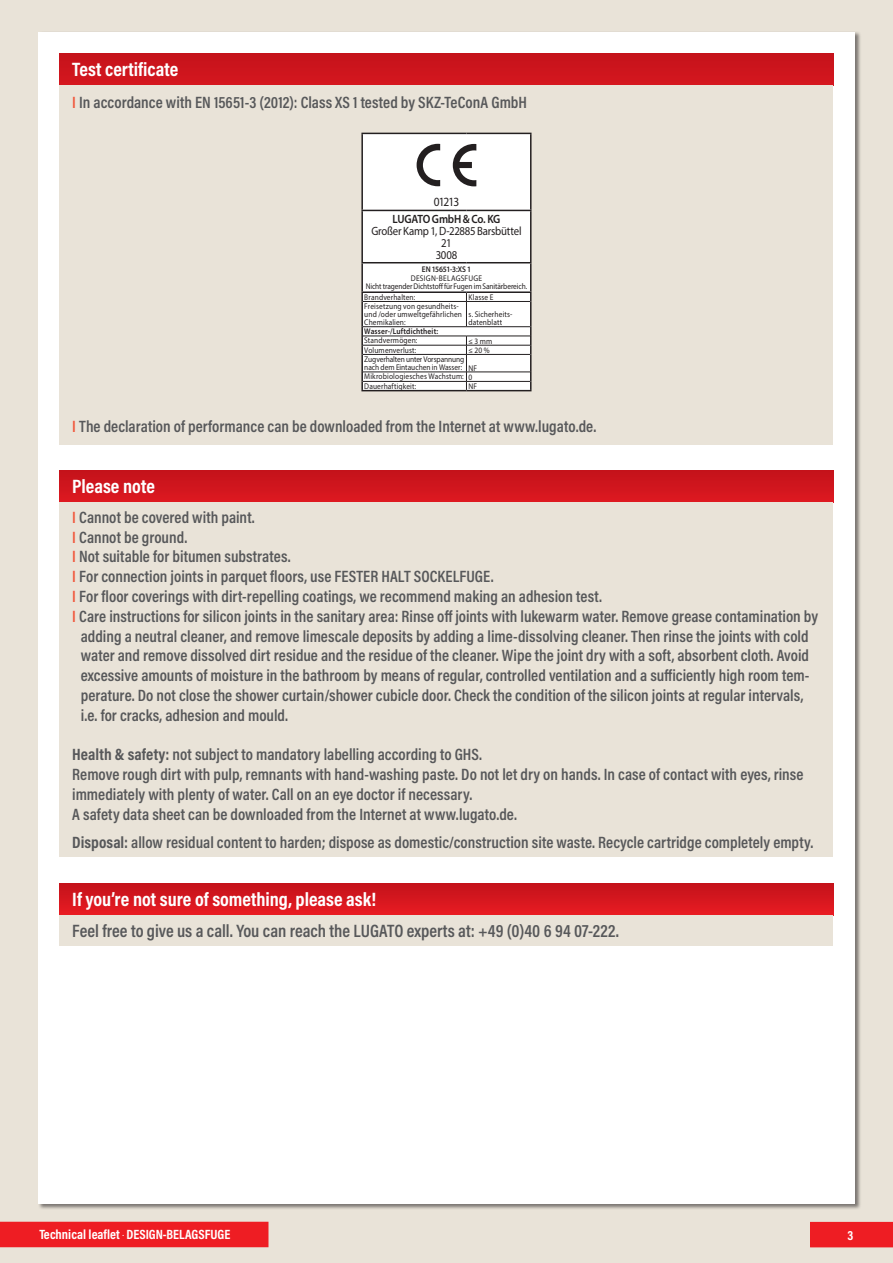
<style>
.page{position:relative;width:893px;height:1263px;background:#e9e3d8}
.page>*{position:absolute;margin:0;border:0;box-sizing:border-box;transform-origin:0 0}
.t1{font:700 19.5px "Acumin Pro Cond";color:#fff}
.t2{font:600 18px "Acumin Pro Cond";color:#57585a}
.t3{font:600 16.5px/19.8px "Acumin Pro Cond";color:#57585a}
.t4{font:700 13.5px "Acumin Pro Cond";color:#fff}
.t5{font:12.6px "Myriad Pro";letter-spacing:-.08em;color:#231f20;scale:.9 1}
.t6{font:12px/12px "Myriad Pro";letter-spacing:-.02em;color:#231f20;text-align:center;scale:.9 1}
.t7{font:600 12px "Myriad Pro";letter-spacing:-.025em;color:#231f20;scale:.9 1}
.t8{font:8.25px/8.2px "Myriad Pro";letter-spacing:.015em;color:#231f20;scale:.9 1}
.t9{font:8.25px/8.2px "Myriad Pro";letter-spacing:-.01em;color:#231f20;text-align:center;scale:.9 1}
.t10{font:600 8.25px "Myriad Pro";letter-spacing:.015em;color:#231f20;scale:.9 1}
.t11{font:600 8.25px "Myriad Pro";letter-spacing:-.02em;color:#231f20;scale:.9 1}
.s1{color:#f0593e}
.s2{font-weight:700}
</style>
<div class="page">
<div style="left:38px;top:32px;width:817px;height:1171px;background:#fff"></div>
<div style="left:810px;top:1222px;width:83px;height:25px;background:#ee1d23"></div>
<div style="left:0;top:1222px;width:268px;height:25px;background:#ee1d23"></div>
<div style="left:60px;top:470px;width:773px;height:32px;background:linear-gradient(to right,#d1161d,#d1161d)"></div>
<div style="left:60px;top:502px;width:773px;height:355px;background:#e9e3d8"></div>
<div style="left:60px;top:883px;width:773px;height:32px;background:linear-gradient(to bottom,#c3121b,#e81b22)"></div>
<div style="left:60px;top:915px;width:773px;height:30px;background:#e9e3d8"></div>
<div style="left:60px;top:53px;width:773px;height:32px;background:#cd151d"></div>
<div style="left:60px;top:85px;width:773px;height:360px;background:#e9e3d8"></div>
<svg style="left:361px;top:133px;width:170px;height:258px;background:#e7e7e7"></svg>
<p class="t1" style="left:72px;top:57px;width:108px">Test certificate</p>
<p class="t3" style="left:72px;top:92px;width:456px"><span class="s1">I</span> In accordance with EN 15651-3 (2012): Class XS 1 tested by SKZ-TeConA GmbH</p>
<p class="t5" style="left:434px;top:194px;width:30px">01213</p>
<p class="t7" style="left:393px;top:211px;width:121px">LUGATO GmbH &amp; Co. KG</p>
<p class="t6" style="left:371px;top:225px;width:168px">Großer Kamp 1, D-22885 Barsbüttel<br>21<br>3008</p>
<p class="t11" style="left:422px;top:264px;width:56px">EN 15651-3:XS 1</p>
<p class="t9" style="left:366px;top:274px;width:181px">DESIGN-BELAGSFUGE<br>Nicht tragender Dichtstoff für Fugen im Sanitärbereich.</p>
<p class="t8" style="left:364px;top:293px;width:58px">Brandverhalten:</p>
<p class="t8" style="left:469px;top:293px;width:29px">Klasse E</p>
<p class="t8" style="left:364px;top:302px;width:110px">Freisetzung von gesundheits&shy;und /oder umweltgefährlichen<br>Chemikalien:</p>
<p class="t8" style="left:469px;top:310px;width:50px">s. Sicherheits&shy;datenblatt</p>
<p class="t10" style="left:364px;top:326px;width:84px">Wasser-/Luftdichtheit:</p>
<p class="t8" style="left:364px;top:336px;width:61px">Standvermögen:</p>
<p class="t8" style="left:469px;top:337px;width:28px">≤ 3 mm</p>
<p class="t8" style="left:364px;top:346px;width:59px">Volumenverlust:</p>
<p class="t8" style="left:469px;top:346px;width:25px">≤ 20 %</p>
<p class="t9" style="left:364px;top:355px;width:127px;text-align:left">Zugverhalten unter Vorspannung nach dem Eintauchen in Wasser: NF</p>
<p class="t8" style="left:364px;top:372px;width:122px;line-height:9.4px">Mikrobiologiesches Wachstum: 0<br>Dauerhaftigkeit:</p>
<p class="t8" style="left:469px;top:382px;width:11px">NF</p>
<p class="t3" style="left:72px;top:416px;width:526px"><span class="s1">I</span> The declaration of performance can be downloaded from the Internet at www.lugato.de.</p>
<p class="t1" style="left:72px;top:474px;width:84px">Please note</p>
<p class="t3" style="left:72px;top:507px;width:184px"><span class="s1">I</span> Cannot be covered with paint.</p>
<p class="t3" style="left:72px;top:527px;width:117px"><span class="s1">I</span> Cannot be ground.</p>
<p class="t3" style="left:72px;top:546px;width:220px"><span class="s1">I</span> Not suitable for bitumen substrates.</p>
<p class="t3" style="left:72px;top:566px;width:423px"><span class="s1">I</span> For connection joints in parquet floors, use FESTER HALT SOCKELFUGE.</p>
<p class="t3" style="left:72px;top:586px;width:531px"><span class="s1">I</span> For floor coverings with dirt-repelling coatings, we recommend making an adhesion test.</p>
<p class="t3" style="left:72px;top:606px;width:747px"><span class="s1">I</span> Care instructions for silicon joints in the sanitary area: Rinse off joints with lukewarm water. Remove grease contamination by</p>
<p class="t3" style="left:81px;top:626px;width:729px">adding a neutral cleaner, and remove limescale deposits by adding a lime-dissolving cleaner. Then rinse the joints with cold</p>
<p class="t3" style="left:81px;top:645px;width:730px">water and remove dissolved dirt residue and the residue of the cleaner. Wipe the joint dry with a soft, absorbent cloth. Avoid</p>
<p class="t3" style="left:81px;top:665px;width:730px">excessive amounts of moisture in the bathroom by means of regular, controlled ventilation and a sufficiently high room tem-</p>
<p class="t3" style="left:81px;top:685px;width:724px">perature. Do not close the shower curtain/shower cubicle door. Check the condition of the silicon joints at regular intervals,</p>
<p class="t3" style="left:81px;top:705px;width:209px">i.e. for cracks, adhesion and mould.</p>
<p class="t3" style="left:72px;top:744px;width:733px"><span class="s2">Health &amp; safety:</span> not subject to mandatory labelling according to GHS.<br>Remove rough dirt with pulp, remnants with hand-washing paste. Do not let dry on hands. In case of contact with eyes, rinse immediately with plenty of water. Call on an eye doctor if necessary.<br>A safety data sheet can be downloaded from the Internet at www.lugato.de.</p>
<p class="t3" style="left:72px;top:832px;width:743px"><span class="s2">Disposal:</span> allow residual content to harden; dispose as domestic/construction site waste. Recycle cartridge completely empty.</p>
<p class="t1" style="left:72px;top:887px;width:305px">If you’re not sure of something, please ask!</p>
<p class="t2" style="left:72px;top:919px;width:548px">Feel free to give us a call. You can reach the LUGATO experts at: +49 (0)40 6 94 07-222.</p>
<p class="t4" style="left:39px;top:1226px;width:192px">Technical leaflet <sup>•</sup> DESIGN-BELAGSFUGE</p>
<p class="t4" style="left:847px;top:1226px;width:7px">3</p>
</div>
